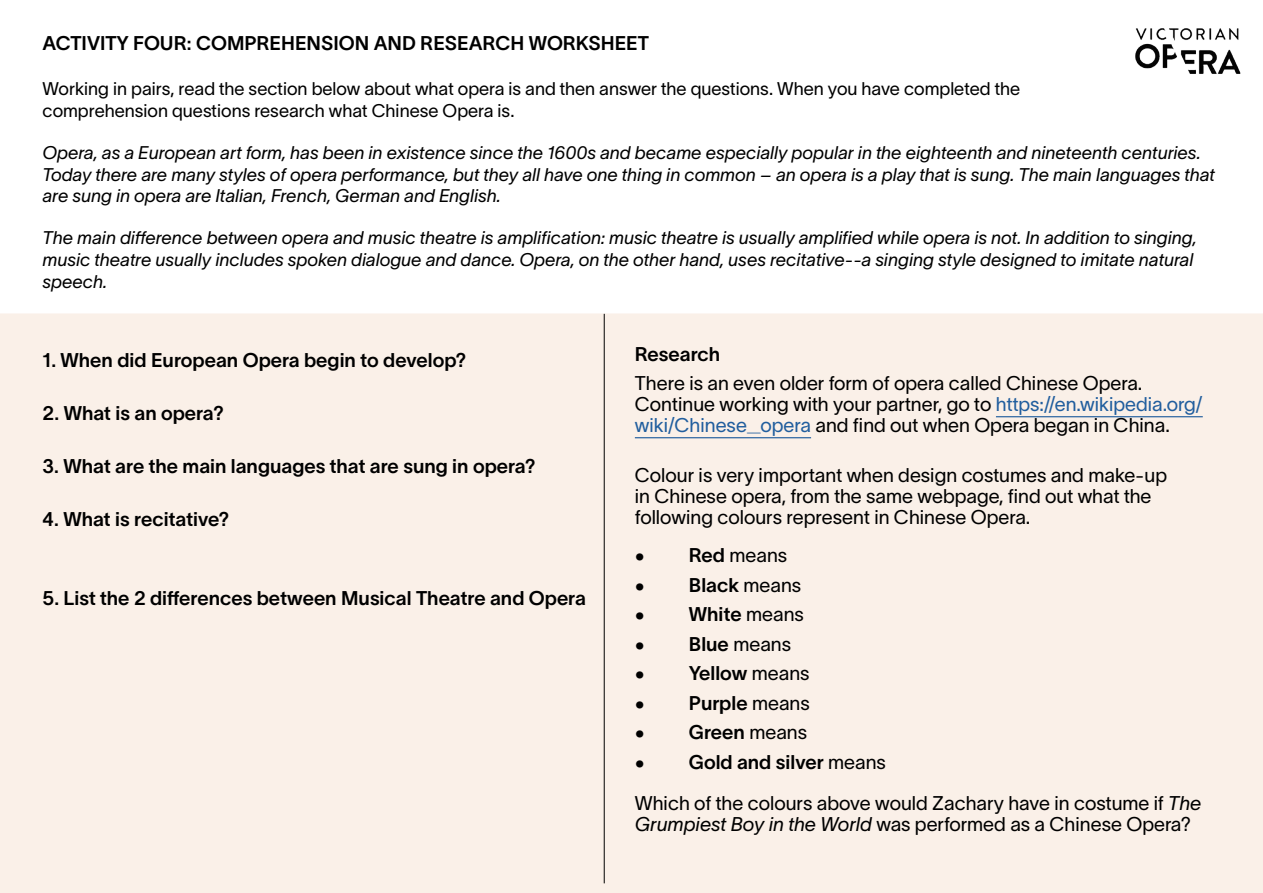
<style>
.page{position:relative;width:1263px;height:893px;background:#fff}
.page>*{position:absolute;margin:0;border:0;box-sizing:border-box;transform-origin:0 0}
.t1{font:19.5px/21px "TWK Lausanne 300";color:#000}
.t2{font:19.5px "TWK Lausanne 600";color:#000}
.t3{font:italic 18px/21.6px "TWK Lausanne 300";color:#000}
.t4{font:18px/21.6px "TWK Lausanne 300";color:#000}
.s1{color:#215e9e}
.s2{font-family:"TWK Lausanne 600"}
.s3{font-family:"TWK Lausanne 300"}
.s4{font-style:italic}
</style>
<div class="page">
<div style="left:0;top:313px;width:1263px;height:580px;background:#faf0e8"></div>
<hr style="left:996px;top:416px;width:207px;height:1px;background:#215e9e">
<hr style="left:635px;top:437px;width:176px;height:1px;background:#215e9e">
<hr style="left:604px;top:314px;width:1px;height:569px;background:#000">
<img style="left:1135px;top:28px;width:106px;height:46px">
<p class="t2" style="left:43px;top:29px;width:608px">ACTIVITY FOUR: COMPREHENSION AND RESEARCH WORKSHEET</p>
<p class="t4" style="left:43px;top:77px;width:979px">Working in pairs, read the section below about what opera is and then answer the questions. When you have completed the comprehension questions research what Chinese Opera is.</p>
<p class="t3" style="left:43px;top:141px;width:1174px">Opera, as a European art form, has been in existence since the 1600s and became especially popular in the eighteenth and nineteenth centuries.<br>Today there are many styles of opera performance, but they all have one thing in common – an opera is a play that is sung. The main languages that are sung in opera are Italian, French, German and English.</p>
<p class="t3" style="left:43px;top:226px;width:1156px">The main difference between opera and music theatre is amplification: music theatre is usually amplified while opera is not. In addition to singing, music theatre usually includes spoken dialogue and dance. Opera, on the other hand, uses recitative--a singing style designed to imitate natural speech.</p>
<p class="t2" style="left:43px;top:346px;width:425px">1. When did European Opera begin to develop?</p>
<p class="t2" style="left:43px;top:399px;width:183px">2. What is an opera?</p>
<p class="t2" style="left:43px;top:452px;width:495px">3. What are the main languages that are sung in opera?</p>
<p class="t2" style="left:43px;top:505px;width:188px">4. What is recitative?</p>
<p class="t2" style="left:43px;top:585px;width:545px">5. List the 2 differences between Musical Theatre and Opera</p>
<p class="t2" style="left:635px;top:340px;width:87px">Research</p>
<p class="t1" style="left:635px;top:371px;width:569px">There is an even older form of opera called Chinese Opera.<br>Continue working with your partner, go to <span class="s1">https://en.wikipedia.org/ wiki/Chinese_opera</span> and find out when Opera began in China.</p>
<p class="t1" style="left:635px;top:463px;width:534px">Colour is very important when design costumes and make-up in Chinese opera, from the same webpage, find out what the following colours represent in Chinese Opera.</p>
<p class="t1" style="left:635px;top:543px;width:154px"><span class="s2">• Red</span> means</p>
<p class="t2" style="left:635px;top:571px;width:168px">• Black <span class="s3">means</span></p>
<p class="t2" style="left:635px;top:601px;width:171px">• White <span class="s3">means</span></p>
<p class="t2" style="left:635px;top:630px;width:158px">• Blue <span class="s3">means</span></p>
<p class="t2" style="left:635px;top:660px;width:176px">• Yellow <span class="s3">means</span></p>
<p class="t2" style="left:635px;top:689px;width:176px">• Purple <span class="s3">means</span></p>
<p class="t2" style="left:635px;top:719px;width:174px">• Green <span class="s3">means</span></p>
<p class="t2" style="left:635px;top:748px;width:253px">• Gold and silver <span class="s3">means</span></p>
<p class="t1" style="left:635px;top:791px;width:568px">Which of the colours above would Zachary have in costume if <span class="s4">The<br>Grumpiest Boy in the World</span> was performed as a Chinese Opera?</p>
</div>
